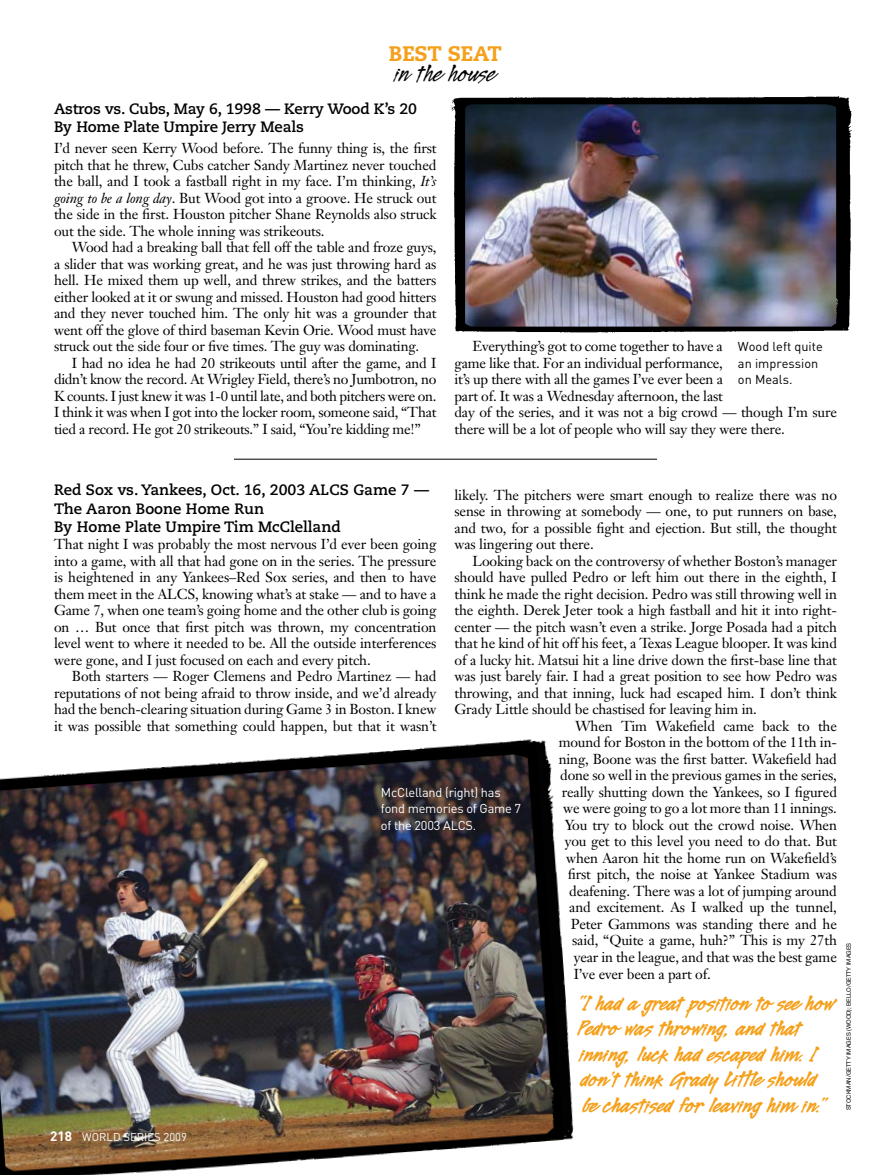
<style>
.page{position:relative;width:891px;height:1175px;background:#fff}
.page>*{position:absolute;margin:0;border:0;box-sizing:border-box;transform-origin:0 0}
.t1{font:28.5px "Legault Std";letter-spacing:-.01em;color:#000}
.t2{font:700 25.5px/25.5px "Legault Std";letter-spacing:-.005em;color:#f5a01a}
.t3{font:800 21px "Caecilia LT Std";letter-spacing:-.01em;color:#f5a01a}
.t4{font:700 15px/18.8px "Caecilia LT Std";color:#000}
.t5{font:14.25px/16.5px "Janson Text";letter-spacing:-.01em;color:#000;text-align:justify}
.t6{font:12.75px/16.5px "DIN";letter-spacing:-.02em;color:#fff}
.t7{font:12.75px/16.5px "DIN";color:#000}
.t8{font:11.25px "DIN";color:#fff}
.t9{font:6px "Helvetica Neue";letter-spacing:-.01em;color:#000}
.s1{font-style:italic}
.s2{font-weight:700;font-size:13.5px}
</style>
<div class="page">
<img style="left:0;top:739px;width:574px;height:435px">
<img style="left:450px;top:96px;width:402px;height:237px">
<hr style="left:234px;top:459px;width:423px;height:1px;background:#000">
<h3 class="t3" style="left:389px;top:41px;width:115px">BEST SEAT</h3>
<h1 class="t1" style="left:395px;top:59px;width:103px">in the house</h1>
<p class="t4" style="left:54px;top:99px;width:365px">Astros vs. Cubs, May 6, 1998 — Kerry Wood K’s 20<br>By Home Plate Umpire Jerry Meals</p>
<p class="t5" style="left:54px;top:140px;width:384px">I’d never seen Kerry Wood before. The funny thing is, the first pitch that he threw, Cubs catcher Sandy Martinez never touched the ball, and I took a fastball right in my face. I’m thinking, <span class="s1">It’s going to be a long day</span>. But Wood got into a groove. He struck out the side in the first. Houston pitcher Shane Reynolds also struck out the side. The whole inning was strikeouts.</p>
<p class="t5" style="left:54px;top:239px;width:384px;text-indent:18px">Wood had a breaking ball that fell off the table and froze guys, a slider that was working great, and he was just throwing hard as hell. He mixed them up well, and threw strikes, and the batters either looked at it or swung and missed. Houston had good hitters and they never touched him. The only hit was a grounder that went off the glove of third baseman Kevin Orie. Wood must have struck out the side four or five times. The guy was dominating.</p>
<p class="t5" style="left:54px;top:354px;width:384px;text-indent:18px">I had no idea he had 20 strikeouts until after the game, and I didn’t know the record. At Wrigley Field, there’s no Jumbotron, no K counts. I just knew it was 1-0 until late, and both pitchers were on.<br>I think it was when I got into the locker room, someone said, “That tied a record. He got 20 strikeouts.” I said, “You’re kidding me!”</p>
<p class="t5" style="left:454px;top:338px;width:384px;text-align:left;text-indent:18px">Everything’s got to come together to have a<br>game like that. For an individual performance,<br>it’s up there with all the games I’ve ever been a<br>part of. It was a Wednesday afternoon, the last<br>day of the series, and it was not a big crowd — though I’m sure there will be a lot of people who will say they were there.</p>
<p class="t7" style="left:738px;top:338px;width:86px">Wood left quite an impression on Meals.</p>
<p class="t4" style="left:54px;top:480px;width:377px">Red Sox vs. Yankees, Oct. 16, 2003 ALCS Game 7 —<br>The Aaron Boone Home Run<br>By Home Plate Umpire Tim McClelland</p>
<p class="t5" style="left:454px;top:486px;width:384px">likely. The pitchers were smart enough to realize there was no sense in throwing at somebody — one, to put runners on base, and two, for a possible fight and ejection. But still, the thought was lingering out there.</p>
<p class="t5" style="left:472px;top:552px;width:366px">Looking back on the controversy of whether Boston’s manager</p>
<p class="t5" style="left:454px;top:569px;width:384px">should have pulled Pedro or left him out there in the eighth, I</p>
<p class="t5" style="left:454px;top:585px;width:384px">think he made the right decision. Pedro was still throwing well in</p>
<p class="t5" style="left:454px;top:602px;width:384px">the eighth. Derek Jeter took a high fastball and hit it into right-</p>
<p class="t5" style="left:454px;top:618px;width:384px">center — the pitch wasn’t even a strike. Jorge Posada had a pitch</p>
<p class="t5" style="left:454px;top:635px;width:384px">that he kind of hit off his feet, a Texas League blooper. It was kind</p>
<p class="t5" style="left:454px;top:651px;width:384px">of a lucky hit. Matsui hit a line drive down the first-base line that</p>
<p class="t5" style="left:454px;top:668px;width:384px">was just barely fair. I had a great position to see how Pedro was</p>
<p class="t5" style="left:454px;top:684px;width:384px">throwing, and that inning, luck had escaped him. I don’t think</p>
<p class="t5" style="left:454px;top:701px;width:304px">Grady Little should be chastised for leaving him in.</p>
<p class="t5" style="left:575px;top:717px;width:263px">When Tim Wakefield came back to the</p>
<p class="t5" style="left:559px;top:734px;width:280px">mound for Boston in the bottom of the 11th in-</p>
<p class="t5" style="left:559px;top:750px;width:280px">ning, Boone was the first batter. Wakefield had</p>
<p class="t5" style="left:560px;top:767px;width:278px">done so well in the previous games in the series,</p>
<p class="t5" style="left:562px;top:783px;width:277px">really shutting down the Yankees, so I figured</p>
<p class="t5" style="left:563px;top:800px;width:275px">we were going to go a lot more than 11 innings.</p>
<p class="t5" style="left:565px;top:816px;width:274px">You try to block out the crowd noise. When</p>
<p class="t5" style="left:565px;top:833px;width:274px">you get to this level you need to do that. But</p>
<p class="t5" style="left:566px;top:849px;width:272px">when Aaron hit the home run on Wakefield’s</p>
<p class="t5" style="left:568px;top:866px;width:271px">first pitch, the noise at Yankee Stadium was</p>
<p class="t5" style="left:569px;top:882px;width:269px">deafening. There was a lot of jumping around</p>
<p class="t5" style="left:569px;top:899px;width:269px">and excitement. As I walked up the tunnel,</p>
<p class="t5" style="left:571px;top:915px;width:268px">Peter Gammons was standing there and he</p>
<p class="t5" style="left:572px;top:932px;width:266px">said, “Quite a game, huh?” This is my 27th</p>
<p class="t5" style="left:574px;top:948px;width:265px">year in the league, and that was the best game</p>
<p class="t5" style="left:574px;top:965px;width:139px">I’ve ever been a part of.</p>
<p class="t5" style="left:54px;top:536px;width:384px">That night I was probably the most nervous I’d ever been going into a game, with all that had gone on in the series. The pressure is heightened in any Yankees–Red Sox series, and then to have them meet in the ALCS, knowing what’s at stake — and to have a Game 7, when one team’s going home and the other club is going on … But once that first pitch was thrown, my concentration level went to where it needed to be. All the outside interferences were gone, and I just focused on each and every pitch.</p>
<p class="t5" style="left:54px;top:668px;width:384px;text-indent:18px">Both starters — Roger Clemens and Pedro Martinez — had reputations of not being afraid to throw inside, and we’d already had the bench-clearing situation during Game 3 in Boston. I knew it was possible that something could happen, but that it wasn’t</p>
<p class="t6" style="left:381px;top:783px;width:142px">McClelland (right) has fond memories of Game 7 of the 2003 ALCS.</p>
<p class="t8" style="left:50px;top:1130px;width:138px"><span class="s2">218</span> world series 2009</p>
<h2 class="t2" style="left:577px;top:991px;width:260px">“I had a great position to see how<br>Pedro was throwing, and that inning, luck had escaped him. I don’t think Grady Little should<br>be chastised for leaving him in.”</h2>
<p class="t9" style="left:845px;top:1110px;width:169px;rotate:-90deg">Stockman/Getty I mages (wood); Bello/Getty I mages</p>
</div>
